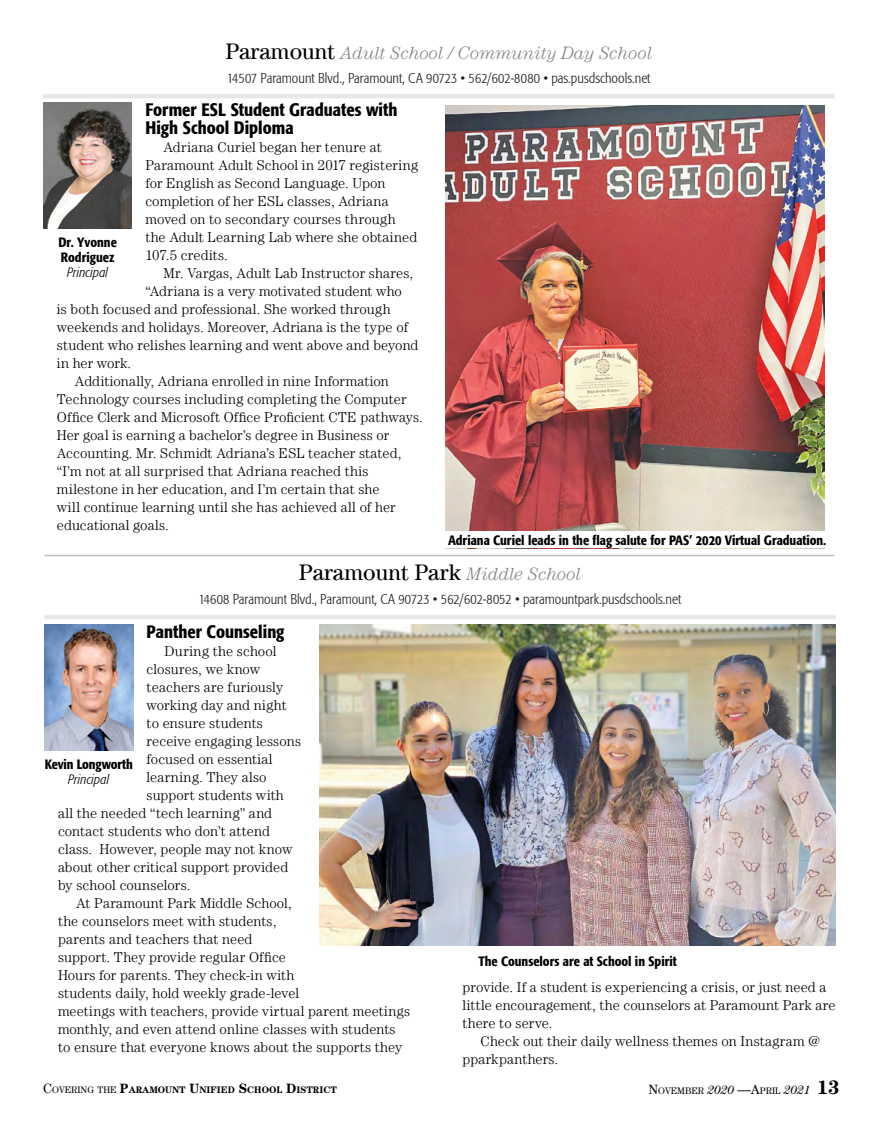
<style>
.page{position:relative;width:878px;height:1121px;background:#fff}
.page>*{position:absolute;margin:0;border:0;box-sizing:border-box;transform-origin:0 0}
.t1{font:22.5px "Century LT";letter-spacing:.005em;color:#000}
.t2{font:500 condensed 18px/18px "Formata";color:#000}
.t3{font:italic 300 18px "Century LT";letter-spacing:-.005em;color:#808285}
.t4{font:300 14.25px/18px "Century LT";letter-spacing:.01em;color:#000}
.t5{font:300 condensed 14.25px "Formata";color:#221f20}
.t6{font:300 14.25px "Century LT";letter-spacing:.03em;color:#000}
.t7{font:500 condensed 13.5px/15px "Formata";color:#000}
.t8{font:italic 300 condensed 13.5px "Formata";letter-spacing:.005em;color:#000}
.t9{font:700 9.45px "Century LT";color:#000}
.t10{font:9.45px "Century LT";color:#000}
.s1{font-weight:400;font-style:normal;font-size:22.5px;color:#000}
.s2{font-weight:300;font-style:italic;font-size:18px;color:#808285}
.s3{font-weight:400;font-size:13.5px}
.s4{font-weight:400}
.s5{font-size:13.5px}
.s6{font-style:italic;font-size:12px}
.s7{font-weight:700;font-size:19.5px}
</style>
<div class="page">
<hr style="left:44px;top:615px;width:791px;height:4px;background:#e6e7e8">
<img style="left:45px;top:625px;width:88px;height:126px">
<hr style="left:43px;top:94px;width:791px;height:4px;background:#e6e7e8">
<img style="left:43px;top:102px;width:89px;height:126px">
<img style="left:446px;top:105px;width:378px;height:426px">
<img style="left:319px;top:625px;width:516px;height:321px">
<hr style="left:44px;top:555px;width:790px;height:1px;background:#bcbec0">
<p class="t3" style="left:225px;top:43px;width:428px"><span class="s1">Paramount</span> Adult School / Community Day School</p>
<p class="t5" style="left:227px;top:70px;width:425px">14507 Paramount Blvd., Paramount, CA 90723 • 562/602-8080 • pas.pusdschools.net</p>
<p class="t2" style="left:145px;top:101px;width:253px">Former ESL Student Graduates with<br>High School Diploma</p>
<p class="t4" style="left:145px;top:138px;width:274px;text-indent:18px">Adriana Curiel began her tenure at Paramount Adult School in 2017 registering for English as Second Language. Upon completion of her ESL classes, Adriana moved on to secondary courses through the Adult Learning Lab where she obtained 107.5 credits.</p>
<p class="t4" style="left:163px;top:264px;width:251px">Mr. Vargas, Adult Lab Instructor shares,</p>
<p class="t4" style="left:145px;top:282px;width:258px">“Adriana is a very motivated student who</p>
<p class="t4" style="left:57px;top:300px;width:335px">is both focused and professional. She worked through</p>
<p class="t4" style="left:57px;top:318px;width:353px">weekends and holidays. Moreover, Adriana is the type of</p>
<p class="t4" style="left:57px;top:336px;width:363px">student who relishes learning and went above and beyond</p>
<p class="t4" style="left:57px;top:354px;width:76px">in her work.</p>
<p class="t4" style="left:75px;top:372px;width:315px">Additionally, Adriana enrolled in nine Information</p>
<p class="t4" style="left:57px;top:390px;width:351px">Technology courses including completing the Computer</p>
<p class="t4" style="left:57px;top:408px;width:367px">Office Clerk and Microsoft Office Proficient CTE pathways.</p>
<p class="t4" style="left:57px;top:426px;width:334px">Her goal is earning a bachelor’s degree in Business or</p>
<p class="t4" style="left:57px;top:444px;width:346px">Accounting. Mr. Schmidt Adriana’s ESL teacher stated,</p>
<p class="t4" style="left:57px;top:462px;width:313px">“I’m not at all surprised that Adriana reached this</p>
<p class="t4" style="left:57px;top:480px;width:324px">milestone in her education, and I’m certain that she</p>
<p class="t4" style="left:57px;top:498px;width:340px">will continue learning until she has achieved all of her</p>
<p class="t4" style="left:57px;top:516px;width:114px">educational goals.</p>
<p class="t7" style="left:58px;top:234px;width:60px">Dr. Yvonne<br>Rodriguez</p>
<p class="t8" style="left:67px;top:264px;width:42px">Principal</p>
<p class="t7" style="left:448px;top:532px;width:380px">Adriana Curiel leads in the flag salute for PAS’ 2020 Virtual Graduation.</p>
<h1 class="t1" style="left:299px;top:559px;width:284px">Paramount Park <span class="s2">Middle School</span></h1>
<p class="t5" style="left:199px;top:591px;width:484px">14608 Paramount Blvd., Paramount, CA 90723 • 562/602-8052 • paramountpark.pusdschools.net</p>
<p class="t2" style="left:146px;top:622px;width:139px">Panther Counseling</p>
<p class="t4" style="left:165px;top:642px;width:113px">During the school</p>
<p class="t4" style="left:146px;top:660px;width:115px">closures, we know</p>
<p class="t4" style="left:146px;top:678px;width:138px">teachers are furiously</p>
<p class="t4" style="left:146px;top:696px;width:142px">working day and night</p>
<p class="t4" style="left:146px;top:714px;width:118px">to ensure students</p>
<p class="t4" style="left:146px;top:732px;width:156px">receive engaging lessons</p>
<p class="t4" style="left:146px;top:750px;width:127px">focused on essential</p>
<p class="t6" style="left:146px;top:769px;width:122px">learning. They also</p>
<p class="t4" style="left:146px;top:786px;width:139px">support students with</p>
<p class="t4" style="left:58px;top:804px;width:216px">all the needed “tech learning” and</p>
<p class="t4" style="left:58px;top:822px;width:213px">contact students who don’t attend</p>
<p class="t4" style="left:58px;top:840px;width:236px">class. However, people may not know</p>
<p class="t4" style="left:58px;top:858px;width:232px">about other critical support provided</p>
<p class="t4" style="left:58px;top:876px;width:134px">by school counselors.</p>
<p class="t4" style="left:76px;top:894px;width:217px">At Paramount Park Middle School,</p>
<p class="t4" style="left:58px;top:912px;width:220px">the counselors meet with students,</p>
<p class="t4" style="left:58px;top:930px;width:196px">parents and teachers that need</p>
<p class="t4" style="left:58px;top:948px;width:229px">support. They provide regular Office</p>
<p class="t4" style="left:58px;top:966px;width:238px">Hours for parents. They check-in with</p>
<p class="t4" style="left:58px;top:984px;width:243px">students daily, hold weekly grade-level</p>
<p class="t4" style="left:58px;top:1002px;width:354px">meetings with teachers, provide virtual parent meetings</p>
<p class="t4" style="left:58px;top:1020px;width:339px">monthly, and even attend online classes with students</p>
<p class="t4" style="left:58px;top:1038px;width:346px">to ensure that everyone knows about the supports they</p>
<p class="t7" style="left:45px;top:756px;width:90px">Kevin Longworth</p>
<p class="t8" style="left:68px;top:771px;width:42px">Principal</p>
<p class="t7" style="left:478px;top:953px;width:200px">The Counselors are at School in Spirit</p>
<p class="t4" style="left:462px;top:977px;width:374px">provide. If a student is experiencing a crisis, or just need a little encouragement, the counselors at Paramount Park are there to serve.</p>
<p class="t4" style="left:462px;top:1031px;width:359px;text-indent:18px">Check out their daily wellness themes on Instagram @ pparkpanthers.</p>
<p class="t9" style="left:43px;top:1084px;width:295px"><span class="s3">C</span><span class="s4">OVERING THE</span> <span class="s5">P</span>ARAMOUNT <span class="s5">U</span>NIFIED <span class="s5">S</span>CHOOL <span class="s5">D</span>ISTRICT</p>
<p class="t10" style="left:648px;top:1085px;width:193px"><span class="s5">N</span>OVEMBER <span class="s6">2020</span> <span class="s5">—A</span>PRIL <span class="s6">2021</span> <span class="s7">13</span></p>
</div>
